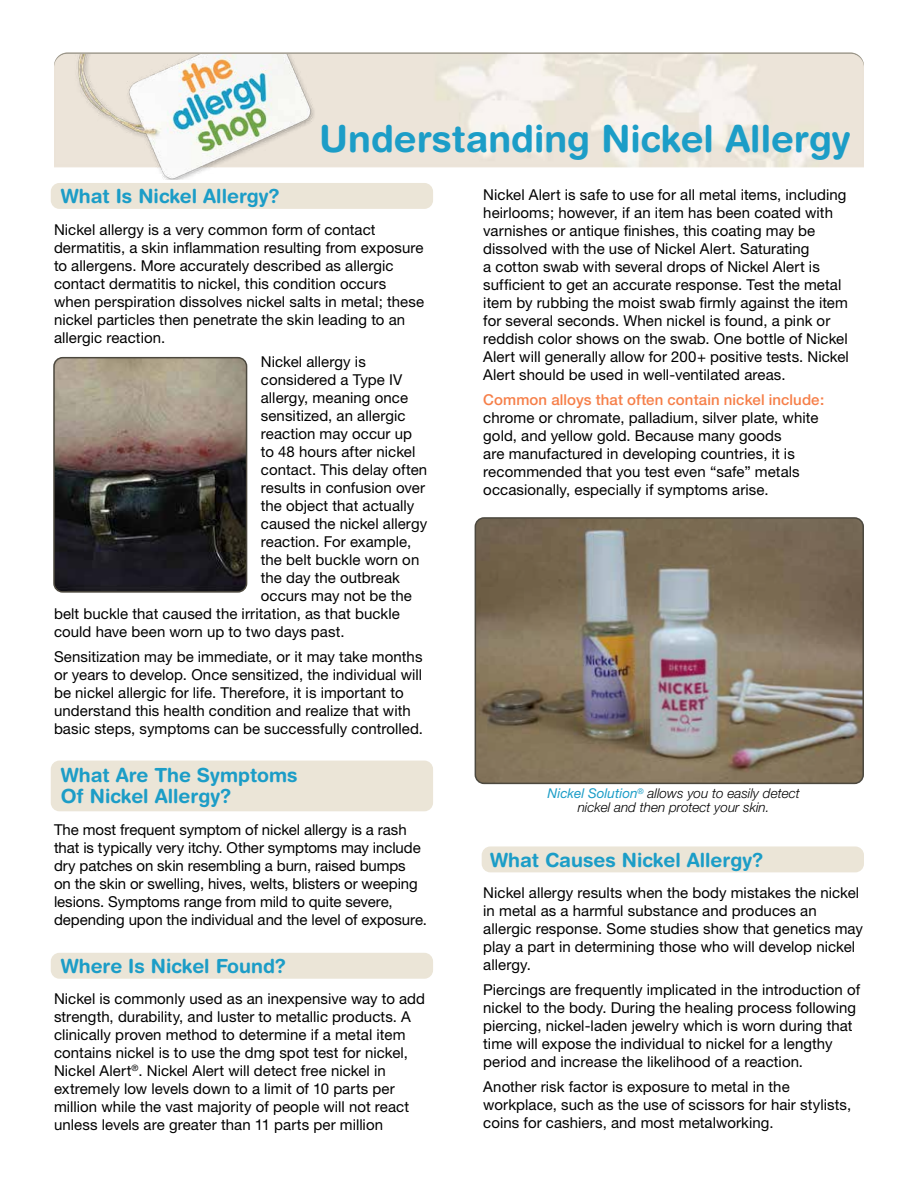
<style>
.page{position:relative;width:918px;height:1188px;background:#fff}
.page>*{position:absolute;margin:0;border:0;box-sizing:border-box;transform-origin:0 0}
.t1{font:700 37.35px "Helvetica Rounded";color:#1c9dc7}
.t2{font:700 19.5px/21px "Helvetica Rounded";color:#1c9dc7}
.t3{font:15px/18px "Helvetica Neue";letter-spacing:.005em;color:#000}
.t4{font:500 15px "Helvetica Neue";letter-spacing:.005em;color:#f67f49}
.t5{font:italic 300 13.5px/13.5px "Helvetica Neue";color:#000;text-align:center}
.s1{font-weight:400;color:#1c9dc7}
</style>
<div class="page">
<div style="left:51px;top:183px;width:382px;height:26px;background:#ebe5d7;border-radius:9px"></div>
<div style="left:482px;top:846px;width:382px;height:26px;background:#ebe5d7;border-radius:9px"></div>
<div style="left:51px;top:953px;width:382px;height:26px;background:#ebe5d7;border-radius:9px"></div>
<div style="left:51px;top:761px;width:382px;height:50px;background:#ebe5d7;border-radius:9px"></div>
<img style="left:75px;top:54px;width:241px;height:126px">
<img style="left:56px;top:358px;width:191px;height:232px">
<div style="left:53px;top:357px;width:194px;height:236px;border:2px solid #4c483e;border-radius:9px"></div>
<img style="left:475px;top:518px;width:388px;height:265px">
<div style="left:475px;top:517px;width:389px;height:267px;border:2px solid #4c483e;border-radius:9px"></div>
<h1 class="t1" style="left:319px;top:116px;width:533px">Understanding Nickel Allergy</h1>
<h2 class="t2" style="left:61px;top:185px;width:221px">What Is Nickel Allergy?</h2>
<p class="t3" style="left:54px;top:220px;width:372px">Nickel allergy is a very common form of contact dermatitis, a skin inflammation resulting from exposure to allergens. More accurately described as allergic contact dermatitis to nickel, this condition occurs when perspiration dissolves nickel salts in metal; these nickel particles then penetrate the skin leading to an allergic reaction.</p>
<p class="t3" style="left:261px;top:353px;width:107px">Nickel allergy is</p>
<p class="t3" style="left:261px;top:371px;width:143px">considered a Type IV</p>
<p class="t3" style="left:261px;top:389px;width:149px">allergy, meaning once</p>
<p class="t3" style="left:261px;top:407px;width:146px">sensitized, an allergic</p>
<p class="t3" style="left:261px;top:425px;width:153px">reaction may occur up</p>
<p class="t3" style="left:261px;top:443px;width:156px">to 48 hours after nickel</p>
<p class="t3" style="left:261px;top:461px;width:168px">contact. This delay often</p>
<p class="t3" style="left:261px;top:479px;width:166px">results in confusion over</p>
<p class="t3" style="left:261px;top:497px;width:155px">the object that actually</p>
<p class="t3" style="left:261px;top:515px;width:168px">caused the nickel allergy</p>
<p class="t3" style="left:261px;top:533px;width:152px">reaction. For example,</p>
<p class="t3" style="left:261px;top:551px;width:160px">the belt buckle worn on</p>
<p class="t3" style="left:261px;top:569px;width:141px">the day the outbreak</p>
<p class="t3" style="left:261px;top:587px;width:153px">occurs may not be the</p>
<p class="t3" style="left:54px;top:605px;width:347px">belt buckle that caused the irritation, as that buckle</p>
<p class="t3" style="left:54px;top:623px;width:292px">could have been worn up to two days past.</p>
<p class="t3" style="left:54px;top:648px;width:371px">Sensitization may be immediate, or it may take months or years to develop. Once sensitized, the individual will be nickel allergic for life. Therefore, it is important to understand this health condition and realize that with basic steps, symptoms can be successfully controlled.</p>
<h2 class="t2" style="left:61px;top:764px;width:238px">What Are The Symptoms<br>Of Nickel Allergy?</h2>
<p class="t3" style="left:54px;top:820px;width:375px">The most frequent symptom of nickel allergy is a rash that is typically very itchy. Other symptoms may include dry patches on skin resembling a burn, raised bumps<br>on the skin or swelling, hives, welts, blisters or weeping lesions. Symptoms range from mild to quite severe, depending upon the individual and the level of exposure.</p>
<h2 class="t2" style="left:61px;top:955px;width:227px">Where Is Nickel Found?</h2>
<p class="t3" style="left:54px;top:990px;width:373px">Nickel is commonly used as an inexpensive way to add strength, durability, and luster to metallic products. A clinically proven method to determine if a metal item contains nickel is to use the dmg spot test for nickel, Nickel Alert<sup>®</sup>. Nickel Alert will detect free nickel in extremely low levels down to a limit of 10 parts per million while the vast majority of people will not react unless levels are greater than 11 parts per million</p>
<p class="t3" style="left:483px;top:185px;width:367px">Nickel Alert is safe to use for all metal items, including heirlooms; however, if an item has been coated with varnishes or antique finishes, this coating may be dissolved with the use of Nickel Alert. Saturating<br>a cotton swab with several drops of Nickel Alert is sufficient to get an accurate response. Test the metal item by rubbing the moist swab firmly against the item for several seconds. When nickel is found, a pink or reddish color shows on the swab. One bottle of Nickel Alert will generally allow for 200+ positive tests. Nickel Alert should be used in well-ventilated areas.</p>
<p class="t4" style="left:483px;top:390px;width:343px">Common alloys that often contain nickel include:</p>
<p class="t3" style="left:483px;top:408px;width:337px">chrome or chromate, palladium, silver plate, white gold, and yellow gold. Because many goods<br>are manufactured in developing countries, it is recommended that you test even “safe” metals occasionally, especially if symptoms arise.</p>
<p class="t5" style="left:548px;top:786px;width:254px"><span class="s1">Nickel Solution</span><sup>®</sup> allows you to easily detect nickel and then protect your skin.</p>
<h2 class="t2" style="left:490px;top:849px;width:275px">What Causes Nickel Allergy?</h2>
<p class="t3" style="left:483px;top:883px;width:381px">Nickel allergy results when the body mistakes the nickel in metal as a harmful substance and produces an allergic response. Some studies show that genetics may play a part in determining those who will develop nickel allergy.</p>
<p class="t3" style="left:483px;top:980px;width:378px">Piercings are frequently implicated in the introduction of nickel to the body. During the healing process following piercing, nickel-laden jewelry which is worn during that time will expose the individual to nickel for a lengthy period and increase the likelihood of a reaction.</p>
<p class="t3" style="left:483px;top:1077px;width:369px">Another risk factor is exposure to metal in the workplace, such as the use of scissors for hair stylists, coins for cashiers, and most metalworking.</p>
</div>
